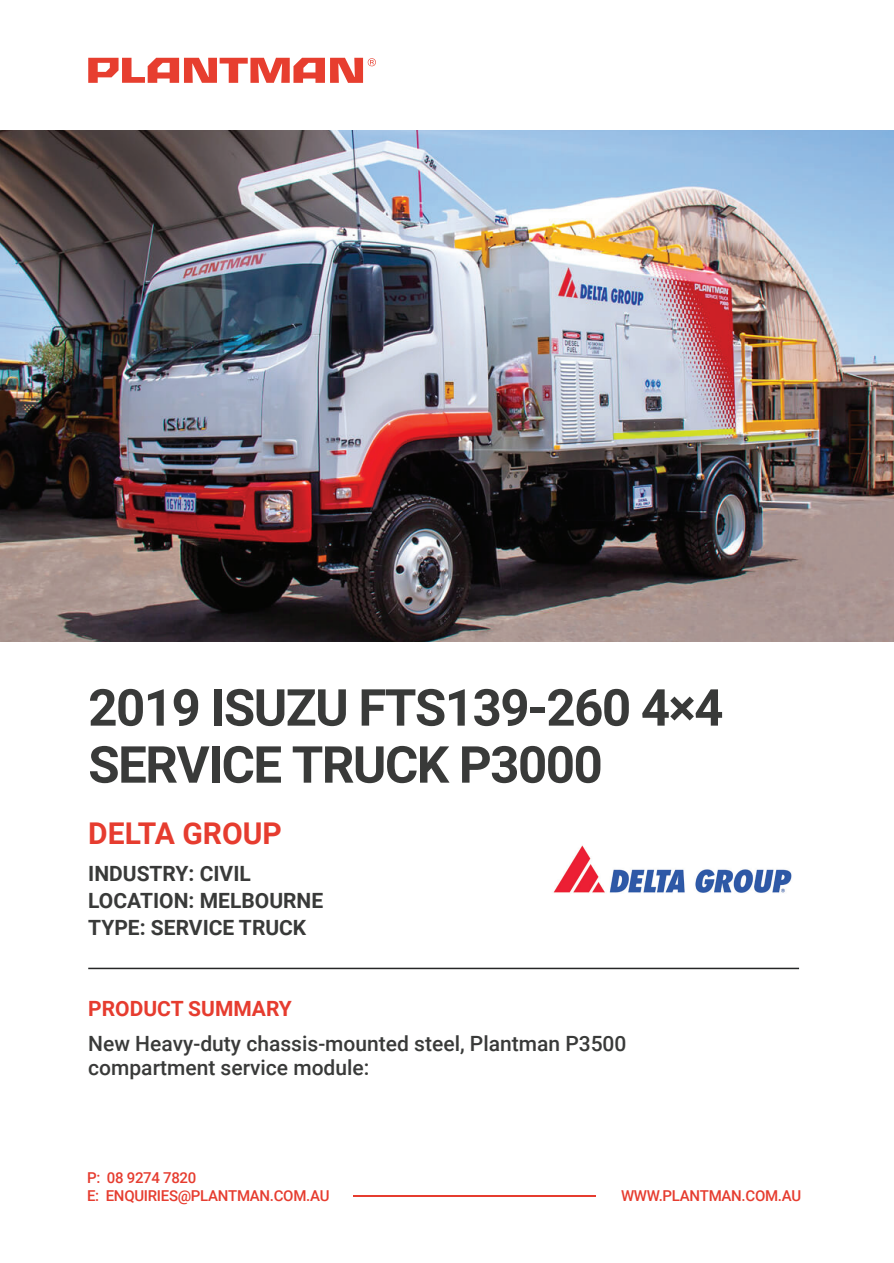
<style>
.page{position:relative;width:894px;height:1263px;background:#fff}
.page>*{position:absolute;margin:0;border:0;box-sizing:border-box;transform-origin:0 0}
.t1{font:700 51px/57px "Roboto";letter-spacing:-.03em;color:#393a39}
.t2{font:700 30px "Roboto";color:#e63c2f}
.t3{font:500 21px/24px "Roboto";color:#393a39}
.t4{font:700 21px/27px "Roboto";color:#393a39}
.t5{font:700 21px "Roboto";color:#e63c2f}
.t6{font:500 15px/18px "Roboto";letter-spacing:-.02em;color:#e63c2f}
</style>
<div class="page">
<img style="left:0;top:131px;width:893px;height:510px">
<hr style="left:88px;top:967px;width:710px;height:2px;background:#252626">
<hr style="left:353px;top:1195px;width:242px;height:1px;background:#e63c2f">
<svg style="left:88px;top:58px;width:288px;height:25px"></svg>
<img style="left:553px;top:845px;width:239px;height:48px">
<h1 class="t1" style="left:88px;top:677px;width:636px">2019 ISUZU FTS139-260 4×4<br>SERVICE TRUCK P3000</h1>
<h2 class="t2" style="left:88px;top:812px;width:195px">DELTA GROUP</h2>
<p class="t4" style="left:88px;top:859px;width:236px">INDUSTRY: CIVIL<br>LOCATION: MELBOURNE<br>TYPE: SERVICE TRUCK</p>
<p class="t5" style="left:88px;top:993px;width:205px">PRODUCT SUMMARY</p>
<p class="t3" style="left:88px;top:1030px;width:539px">New Heavy-duty chassis-mounted steel, Plantman P3500 compartment service module:</p>
<p class="t6" style="left:87px;top:1168px;width:244px">P: 08 9274 7820<br>E: ENQUIRIES@PLANTMAN.COM.AU</p>
<p class="t6" style="left:620px;top:1186px;width:181px">WWW.PLANTMAN.COM.AU</p>
</div>
